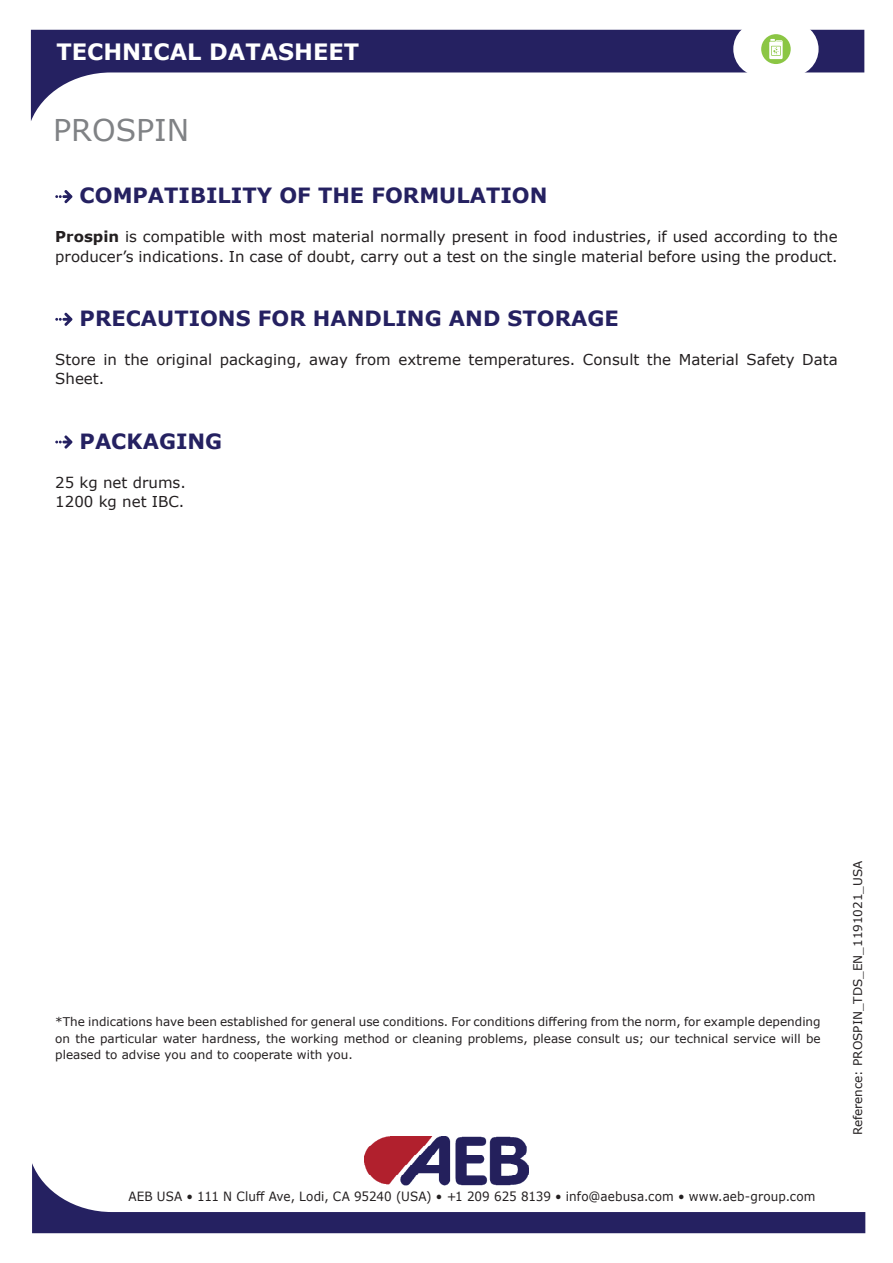
<style>
.page{position:relative;width:893px;height:1263px;background:#fff}
.page>*{position:absolute;margin:0;border:0;box-sizing:border-box;transform-origin:0 0}
.t1{font:30px "Verdana";color:#808285}
.t2{font:700 22.5px "Verdana";color:#fff}
.t3{font:700 21px "Verdana";color:#252161}
.t4{font:15px/19.5px "Verdana";color:#231f20}
.t5{font:12.75px "Verdana";letter-spacing:.01em;color:#231f20;scale:.94 1}
.t6{font:12px/16.5px "Verdana";color:#231f20;text-align:justify}
.s1{font-weight:700}
</style>
<div class="page">
<svg style="left:31px;top:30px;width:833px;height:91px"></svg>
<svg style="left:32px;top:1163px;width:833px;height:70px"></svg>
<img style="left:364px;top:1136px;width:165px;height:49px">
<div style="left:733px;top:22px;width:86px;height:54px;background:#fff;border-radius:27px"></div>
<div style="left:761px;top:34px;width:30px;height:30px;background:#8bc644;border-radius:50%"></div>
<svg style="left:769px;top:39px;width:14px;height:20px"></svg>
<svg style="left:55px;top:190px;width:17px;height:13px"></svg>
<svg style="left:55px;top:313px;width:17px;height:13px"></svg>
<svg style="left:55px;top:435px;width:17px;height:14px"></svg>
<h2 class="t2" style="left:56px;top:36px;width:304px">TECHNICAL DATASHEET</h2>
<h1 class="t1" style="left:53px;top:110px;width:138px">PROSPIN</h1>
<h3 class="t3" style="left:80px;top:181px;width:469px">COMPATIBILITY OF THE FORMULATION</h3>
<p class="t4" style="left:55px;top:227px;width:784px"><span class="s1">Prospin</span> is compatible with most material normally present in food industries, if used according to the producer’s indications. In case of doubt, carry out a test on the single material before using the product.</p>
<h3 class="t3" style="left:80px;top:303px;width:541px">PRECAUTIONS FOR HANDLING AND STORAGE</h3>
<p class="t4" style="left:55px;top:349px;width:784px">Store in the original packaging, away from extreme temperatures. Consult the Material Safety Data<br>Sheet.</p>
<h3 class="t3" style="left:80px;top:426px;width:144px">PACKAGING</h3>
<p class="t4" style="left:55px;top:472px;width:132px">25 kg net drums.<br>1200 kg net IBC.</p>
<p class="t6" style="left:55px;top:1013px;width:767px">*The indications have been established for general use conditions. For conditions differing from the norm, for example depending on the particular water hardness, the working method or cleaning problems, please consult us; our technical service will be pleased to advise you and to cooperate with you.</p>
<p class="t5" style="left:128px;top:1187px;width:732px">AEB USA • 111 N Cluff Ave, Lodi, CA 95240 (USA) • +1 209 625 8139 • info@aebusa.com • www.aeb-group.com</p>
<p class="t6" style="left:849px;top:1135px;width:276px;rotate:-90deg">Reference: PROSPIN_TDS_EN_1191021_USA</p>
</div>
